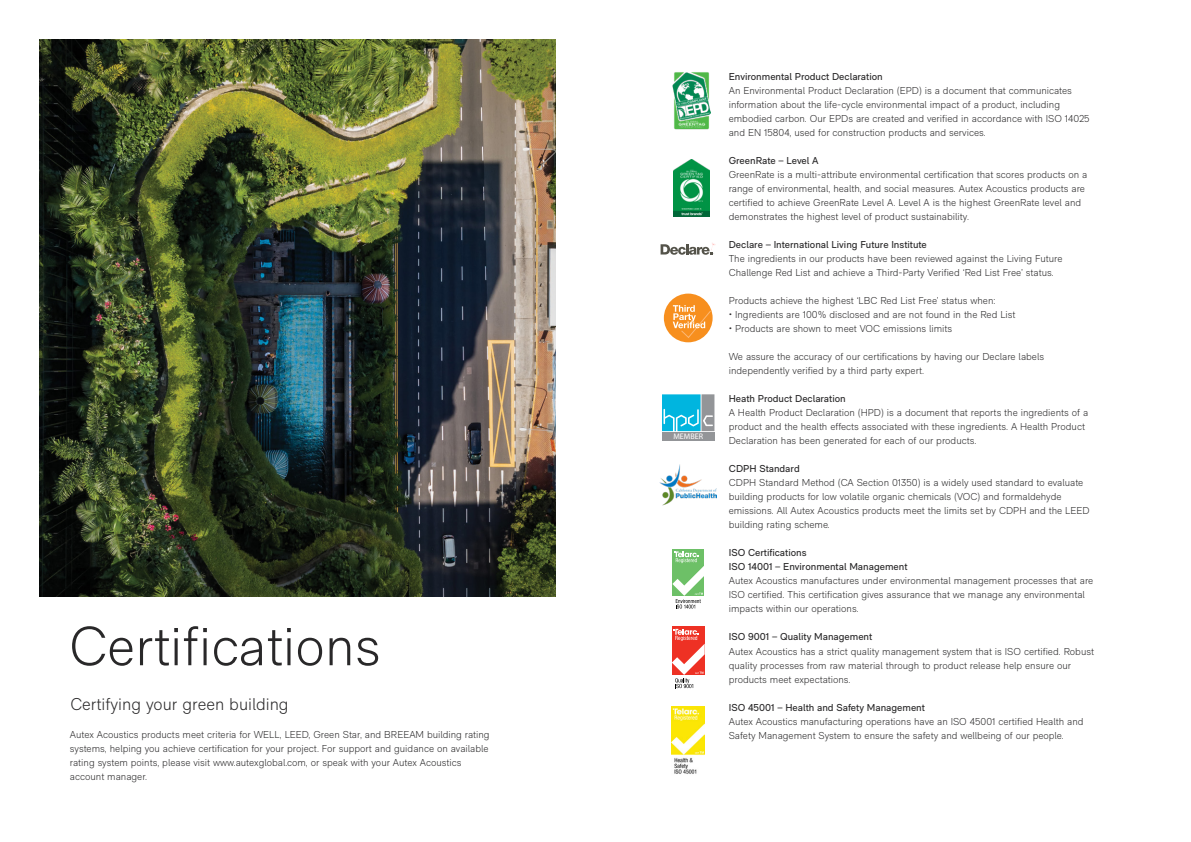
<style>
.page{position:relative;width:1191px;height:842px;background:#fff}
.page>*{position:absolute;margin:0;border:0;box-sizing:border-box;transform-origin:0 0}
.t1{font:300 55px "RM Neue";color:#292829}
.t2{font:300 17px "RM Neue";color:#292829}
.t3{font:300 10px/14px "RM Neue";color:#292829}
.t4{font:10px/14px "RM Neue";color:#292829}
.t5{font:8.1px "Myriad Pro";color:#fff}
</style>
<div class="page">
<img style="left:40px;top:40px;width:516px;height:557px">
<svg style="left:660px;top:243px;width:56px;height:12px"></svg>
<div style="left:672px;top:549px;width:32px;height:63px;background:linear-gradient(to right,#fff,#fff)"></div>
<div style="left:672px;top:549px;width:32px;height:47px;background:#6dc067"></div>
<svg style="left:672px;top:551px;width:32px;height:57px"></svg>
<div style="left:662px;top:432px;width:52px;height:8px;background:#939598"></div>
<svg style="left:662px;top:394px;width:52px;height:37px;background:#42b7d3"></svg>
<div style="left:672px;top:626px;width:32px;height:49px;background:#ee3124"></div>
<svg style="left:672px;top:629px;width:32px;height:59px"></svg>
<img style="left:672px;top:72px;width:38px;height:57px">
<img style="left:673px;top:160px;width:36px;height:56px">
<img style="left:660px;top:464px;width:56px;height:41px">
<img style="left:672px;top:706px;width:32px;height:68px">
<div style="left:664px;top:294px;width:48px;height:48px;background:#f78f1e;border-radius:50%"></div>
<svg style="left:672px;top:305px;width:39px;height:33px"></svg>
<h1 class="t1" style="left:69px;top:613px;width:313px">Certifications</h1>
<h2 class="t2" style="left:70px;top:694px;width:220px">Certifying your green building</h2>
<p class="t3" style="left:70px;top:727px;width:421px">Autex Acoustics products meet criteria for WELL, LEED, Green Star, and BREEAM building rating systems, helping you achieve certification for your project. For support and guidance on available rating system points, please visit www.autexglobal.com, or speak with your Autex Acoustics account manager.</p>
<p class="t5" style="left:673px;top:431px;width:31px">MEMBER</p>
<p class="t4" style="left:728px;top:70px;width:155px">Environmental Product Declaration</p>
<p class="t3" style="left:728px;top:84px;width:362px">An Environmental Product Declaration (EPD) is a document that communicates information about the life-cycle environmental impact of a product, including embodied carbon. Our EPDs are created and verified in accordance with ISO 14025 and EN 15804, used for construction products and services.</p>
<p class="t4" style="left:728px;top:154px;width:91px">GreenRate – Level A</p>
<p class="t3" style="left:728px;top:168px;width:360px">GreenRate is a multi-attribute environmental certification that scores products on a range of environmental, health, and social measures. Autex Acoustics products are certified to achieve GreenRate Level A. Level A is the highest GreenRate level and demonstrates the highest level of product sustainability.</p>
<p class="t4" style="left:728px;top:238px;width:199px">Declare – International Living Future Institute</p>
<p class="t3" style="left:728px;top:252px;width:335px">The ingredients in our products have been reviewed against the Living Future<br>Challenge Red List and achieve a Third-Party Verified ‘Red List Free’ status.</p>
<p class="t3" style="left:728px;top:294px;width:268px">Products achieve the highest ‘LBC Red List Free’ status when:</p>
<p class="t3" style="left:728px;top:308px;width:288px">• Ingredients are 100% disclosed and are not found in the Red List</p>
<p class="t3" style="left:728px;top:322px;width:225px">• Products are shown to meet VOC emissions limits</p>
<p class="t3" style="left:728px;top:350px;width:317px">We assure the accuracy of our certifications by having our Declare labels independently verified by a third party expert.</p>
<p class="t4" style="left:728px;top:392px;width:118px">Heath Product Declaration</p>
<p class="t3" style="left:728px;top:406px;width:361px">A Health Product Declaration (HPD) is a document that reports the ingredients of a product and the health effects associated with these ingredients. A Health Product<br>Declaration has been generated for each of our products.</p>
<p class="t4" style="left:728px;top:462px;width:72px">CDPH Standard</p>
<p class="t3" style="left:728px;top:476px;width:362px">CDPH Standard Method (CA Section 01350) is a widely used standard to evaluate building products for low volatile organic chemicals (VOC) and formaldehyde emissions. All Autex Acoustics products meet the limits set by CDPH and the LEED building rating scheme.</p>
<p class="t4" style="left:728px;top:546px;width:180px">ISO Certifications<br>ISO 14001 – Environmental Management</p>
<p class="t3" style="left:728px;top:574px;width:366px">Autex Acoustics manufactures under environmental management processes that are<br>ISO certified. This certification gives assurance that we manage any environmental impacts within our operations.</p>
<p class="t4" style="left:728px;top:630px;width:145px">ISO 9001 – Quality Management</p>
<p class="t3" style="left:728px;top:644px;width:367px">Autex Acoustics has a strict quality management system that is ISO certified. Robust quality processes from raw material through to product release help ensure our products meet expectations.</p>
<p class="t4" style="left:728px;top:700px;width:198px">ISO 45001 – Health and Safety Management</p>
<p class="t3" style="left:728px;top:714px;width:356px">Autex Acoustics manufacturing operations have an ISO 45001 certified Health and<br>Safety Management System to ensure the safety and wellbeing of our people.</p>
</div>
